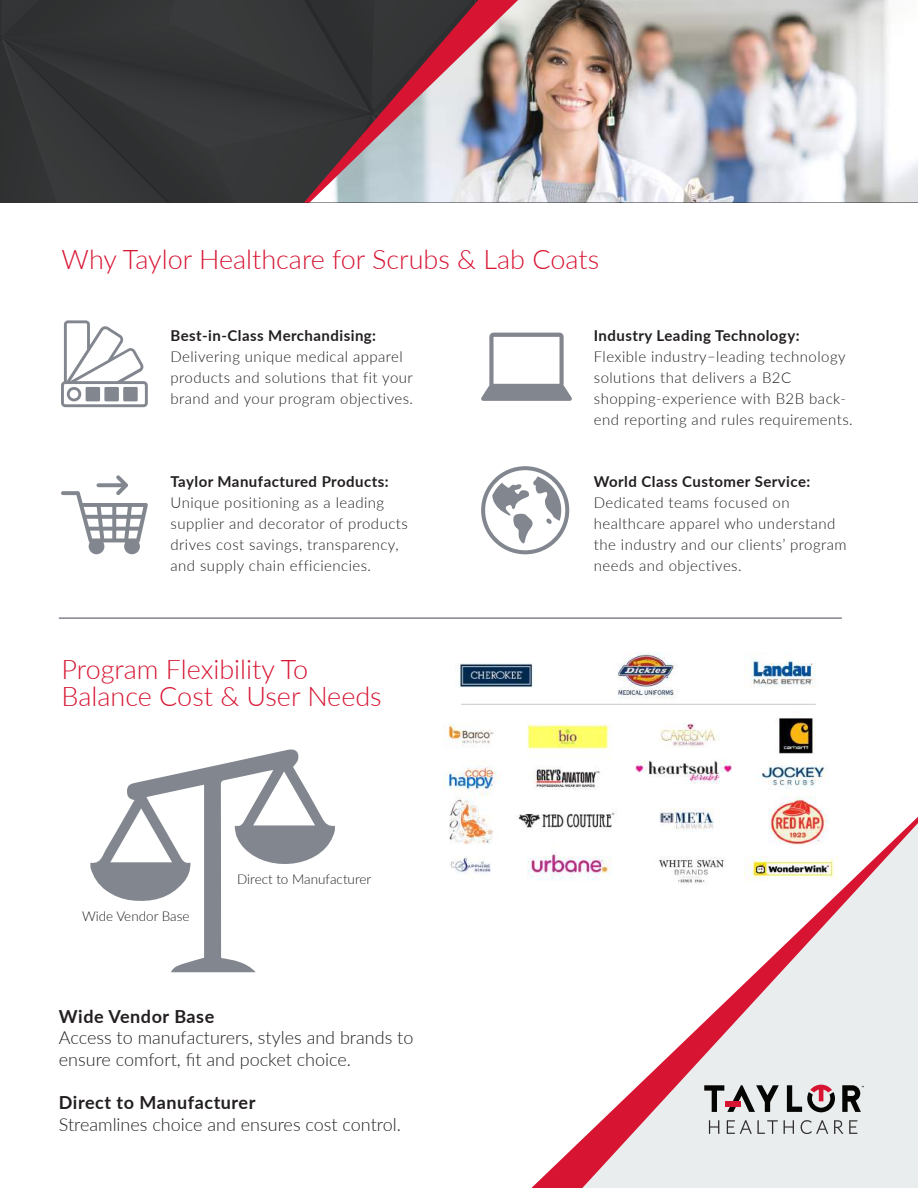
<style>
.page{position:relative;width:918px;height:1188px;background:#fff}
.page>*{position:absolute;margin:0;border:0;box-sizing:border-box;transform-origin:0 0}
.t1{font:300 27px/27px "Lato";color:#d71532}
.t2{font:300 18px/21.6px "Lato";color:#231f20}
.t3{font:700 18px "Lato";letter-spacing:.03em;color:#231f20}
.t4{font:300 15px/21px "Lato";letter-spacing:.03em;color:#231f20}
.t5{font:700 15px "Lato";letter-spacing:.03em;color:#231f20}
.t6{font:300 13.5px "Lato";color:#231f20}
</style>
<div class="page">
<svg style="left:61px;top:320px;width:87px;height:87px"></svg>
<svg style="left:481px;top:333px;width:91px;height:68px"></svg>
<svg style="left:481px;top:466px;width:88px;height:88px"></svg>
<svg style="left:61px;top:475px;width:87px;height:79px"></svg>
<hr style="left:59px;top:617px;width:783px;height:2px;background:#82868e">
<svg style="left:90px;top:749px;width:245px;height:223px"></svg>
<img style="left:518px;top:0;width:400px;height:202px">
<svg style="left:0;top:0;width:518px;height:202px;background:#544e51"></svg>
<img style="left:444px;top:652px;width:383px;height:226px">
<svg style="left:531px;top:817px;width:387px;height:371px"></svg>
<svg style="left:842px;top:1085px;width:22px;height:27px"></svg>
<svg style="left:704px;top:1085px;width:75px;height:27px;background:#999"></svg>
<div style="left:726px;top:1102px;width:15px;height:5px;background:#d71532"></div>
<svg style="left:787px;top:1085px;width:48px;height:27px"></svg>
<svg style="left:709px;top:1120px;width:10px;height:14px"></svg>
<svg style="left:727px;top:1120px;width:25px;height:14px"></svg>
<svg style="left:758px;top:1120px;width:20px;height:14px"></svg>
<svg style="left:784px;top:1120px;width:10px;height:14px"></svg>
<svg style="left:801px;top:1120px;width:27px;height:14px"></svg>
<svg style="left:834px;top:1120px;width:9px;height:14px"></svg>
<svg style="left:849px;top:1120px;width:8px;height:14px"></svg>
<h1 class="t1" style="left:62px;top:245px;width:539px">Why Taylor Healthcare for Scrubs &amp; Lab Coats</h1>
<p class="t5" style="left:171px;top:324px;width:207px">Best-in-Class Merchandising:</p>
<p class="t4" style="left:171px;top:345px;width:244px">Delivering unique medical apparel products and solutions that fit your brand and your program objectives.</p>
<p class="t5" style="left:171px;top:471px;width:220px">Taylor Manufactured Products:</p>
<p class="t4" style="left:171px;top:492px;width:239px">Unique positioning as a leading supplier and decorator of products drives cost savings, transparency, and supply chain efficiencies.</p>
<h1 class="t1" style="left:62px;top:655px;width:322px">Program Flexibility To<br>Balance Cost &amp; User Needs</h1>
<p class="t6" style="left:82px;top:907px;width:109px">Wide Vendor Base</p>
<p class="t6" style="left:237px;top:870px;width:136px">Direct to Manufacturer</p>
<p class="t3" style="left:59px;top:1003px;width:157px">Wide Vendor Base</p>
<p class="t2" style="left:59px;top:1026px;width:356px">Access to manufacturers, styles and brands to ensure comfort, fit and pocket choice.</p>
<p class="t3" style="left:59px;top:1089px;width:198px">Direct to Manufacturer</p>
<p class="t2" style="left:59px;top:1113px;width:344px">Streamlines choice and ensures cost control.</p>
<p class="t5" style="left:594px;top:324px;width:207px">Industry Leading Technology:</p>
<p class="t4" style="left:594px;top:345px;width:260px">Flexible industry–leading technology solutions that delivers a B2C shopping-experience with B2B back&shy;end reporting and rules requirements.</p>
<p class="t5" style="left:594px;top:471px;width:218px">World Class Customer Service:</p>
<p class="t4" style="left:594px;top:492px;width:254px">Dedicated teams focused on healthcare apparel who understand the industry and our clients’ program needs and objectives.</p>
</div>
